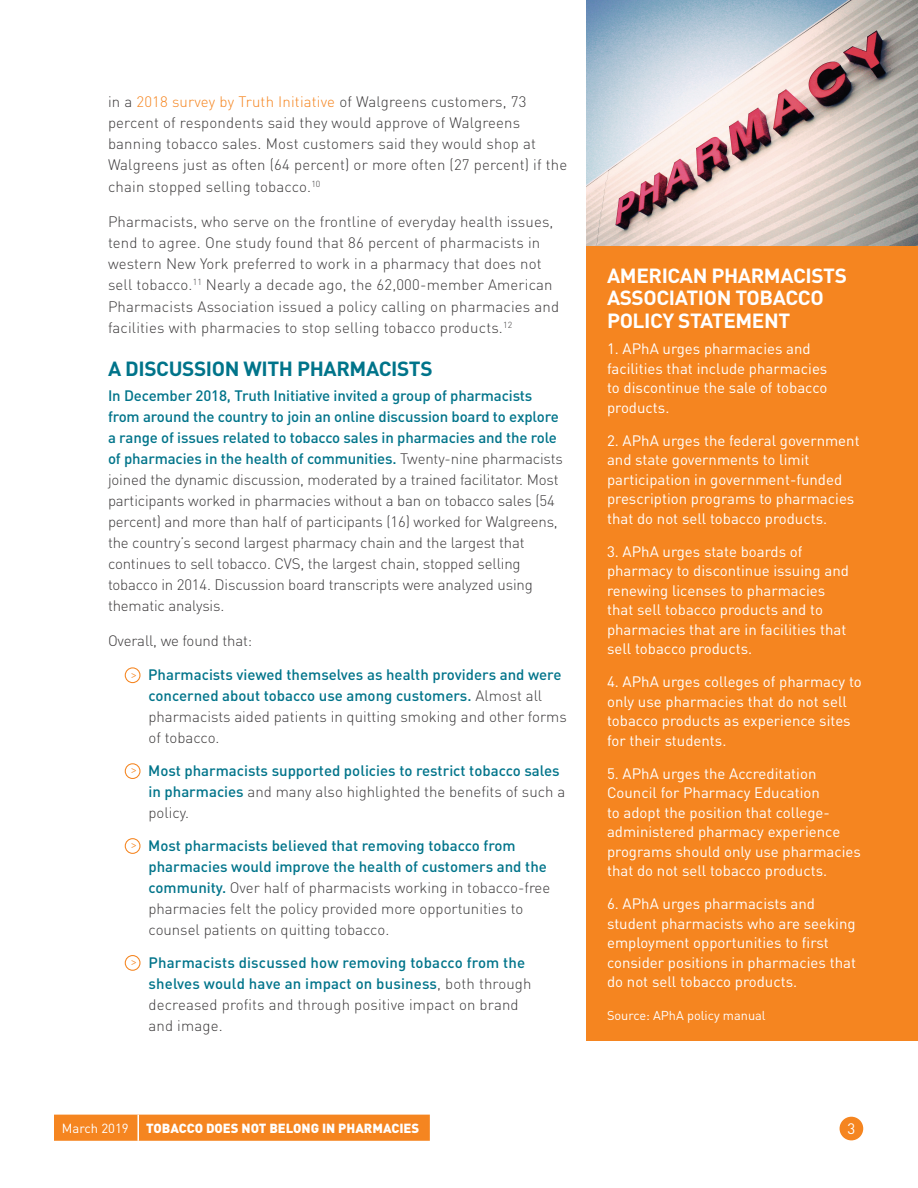
<style>
.page{position:relative;width:918px;height:1188px;background:#fff}
.page>*{position:absolute;margin:0;border:0;box-sizing:border-box;transform-origin:0 0}
.Sidebar_H1{font:700 20.25px/22.5px "DIN";letter-spacing:-.02em;color:#fff}
.t1{font:700 20.25px "DIN";letter-spacing:-.02em;color:#00748a}
.Body{font:300 15px/21px "DIN";color:#3c3a3b}
.Sidebar_Body{font:15px/19.5px "DIN";color:#fff}
.Body-2{font:500 15px/21px "DIN";color:#00748a}
.t2{font:900 13.05px "DIN";color:#fff}
.t3{font:13.05px "DIN";color:#fff}
.Sidebar_Body-2{font:12.75px "DIN";color:#fff}
.t4{font:700 9.6px "Minion Pro";color:#f58520}
.s1{color:#f58520}
.s2{font-weight:500;color:#00748a}
.s3{font-weight:300;color:#3c3a3b}
</style>
<div class="page">
<div style="left:840px;top:1117px;width:23px;height:23px;background:#f58520;border-radius:50%"></div>
<div style="left:54px;top:1115px;width:376px;height:26px;background:#f58520"></div>
<hr style="left:137px;top:1115px;width:2px;height:26px;background:#fff">
<div style="left:125px;top:667px;width:16px;height:16px;border:1px solid #f58520;border-radius:50%"></div>
<div style="left:125px;top:763px;width:16px;height:16px;border:1px solid #f58520;border-radius:50%"></div>
<div style="left:125px;top:838px;width:16px;height:16px;border:1px solid #f58520;border-radius:50%"></div>
<div style="left:125px;top:955px;width:16px;height:16px;border:1px solid #f58520;border-radius:50%"></div>
<div style="left:587px;top:246px;width:331px;height:795px;background:#f58520"></div>
<img style="left:587px;top:0;width:331px;height:246px">
<p class="Body" style="left:108px;top:90px;width:461px">in a <span class="s1">2018 survey by Truth Initiative</span> of Walgreens customers, 73 percent of respondents said they would approve of Walgreens banning tobacco sales. Most customers said they would shop at Walgreens just as often (64 percent) or more often (27 percent) if the chain stopped selling tobacco.<sup>10</sup></p>
<p class="Body" style="left:108px;top:210px;width:453px">Pharmacists, who serve on the frontline of everyday health issues, tend to agree. One study found that 86 percent of pharmacists in western New York preferred to work in a pharmacy that does not sell tobacco.<sup>11</sup> Nearly a decade ago, the 62,000-member American Pharmacists Association issued a policy calling on pharmacies and facilities with pharmacies to stop selling tobacco products.<sup>12</sup></p>
<h2 class="t1" style="left:108px;top:355px;width:326px">A DISCUSSION WITH PHARMACISTS</h2>
<p class="Body" style="left:108px;top:385px;width:456px"><span class="s2">In December 2018, Truth Initiative invited a group of pharmacists from around the country to join an online discussion board to explore a range of issues related to tobacco sales in pharmacies and the role of pharmacies in the health of communities.</span> Twenty-nine pharmacists joined the dynamic discussion, moderated by a trained facilitator. Most participants worked in pharmacies without a ban on tobacco sales (54 percent) and more than half of participants (16) worked for Walgreens, the country’s second largest pharmacy chain and the largest that continues to sell tobacco. CVS, the largest chain, stopped selling tobacco in 2014. Discussion board transcripts were analyzed using thematic analysis.</p>
<p class="Body" style="left:108px;top:630px;width:146px">Overall, we found that:</p>
<p class="t4" style="left:131px;top:668px;width:7px">&gt;</p>
<p class="Body-2" style="left:148px;top:664px;width:420px">Pharmacists viewed themselves as health providers and were concerned about tobacco use among customers. <span class="s3">Almost all pharmacists aided patients in quitting smoking and other forms of tobacco.</span></p>
<p class="t4" style="left:131px;top:764px;width:7px">&gt;</p>
<p class="Body-2" style="left:148px;top:760px;width:419px">Most pharmacists supported policies to restrict tobacco sales in pharmacies <span class="s3">and many also highlighted the benefits of such a policy.</span></p>
<p class="t4" style="left:131px;top:838px;width:7px">&gt;</p>
<p class="Body" style="left:148px;top:835px;width:404px"><span class="s2">Most pharmacists believed that removing tobacco from pharmacies would improve the health of customers and the community.</span> Over half of pharmacists working in tobacco-free pharmacies felt the policy provided more opportunities to counsel patients on quitting tobacco.</p>
<p class="t4" style="left:131px;top:955px;width:7px">&gt;</p>
<p class="Body-2" style="left:148px;top:951px;width:385px">Pharmacists discussed how removing tobacco from the shelves would have an impact on business<span class="s3">, both through decreased profits and through positive impact on brand and image.</span></p>
<p class="Sidebar_H1" style="left:607px;top:263px;width:241px">AMERICAN PHARMACISTS<br>ASSOCIATION TOBACCO<br>POLICY STATEMENT</p>
<p class="Sidebar_Body" style="left:607px;top:339px;width:222px">1. APhA urges pharmacies and facilities that include pharmacies to discontinue the sale of tobacco products.</p>
<p class="Sidebar_Body" style="left:607px;top:430px;width:254px">2. APhA urges the federal government and state governments to limit participation in government-funded prescription programs to pharmacies that do not sell tobacco products.</p>
<p class="Sidebar_Body" style="left:607px;top:541px;width:243px">3. APhA urges state boards of pharmacy to discontinue issuing and renewing licenses to pharmacies that sell tobacco products and to pharmacies that are in facilities that sell tobacco products.</p>
<p class="Sidebar_Body" style="left:607px;top:672px;width:256px">4. APhA urges colleges of pharmacy to only use pharmacies that do not sell tobacco products as experience sites for their students.</p>
<p class="Sidebar_Body" style="left:607px;top:763px;width:256px">5. APhA urges the Accreditation Council for Pharmacy Education<br>to adopt the position that college&shy;administered pharmacy experience programs should only use pharmacies that do not sell tobacco products.</p>
<p class="Sidebar_Body" style="left:607px;top:894px;width:250px">6. APhA urges pharmacists and student pharmacists who are seeking employment opportunities to first consider positions in pharmacies that do not sell tobacco products.</p>
<p class="Sidebar_Body-2" style="left:607px;top:1008px;width:160px">Source: APhA policy manual</p>
<p class="t3" style="left:62px;top:1120px;width:68px">March 2019</p>
<p class="t2" style="left:146px;top:1120px;width:275px">TOBACCO DOES NOT BELONG IN PHARMACIES</p>
<p class="Sidebar_Body" style="left:847px;top:1119px;width:9px">3</p>
</div>
